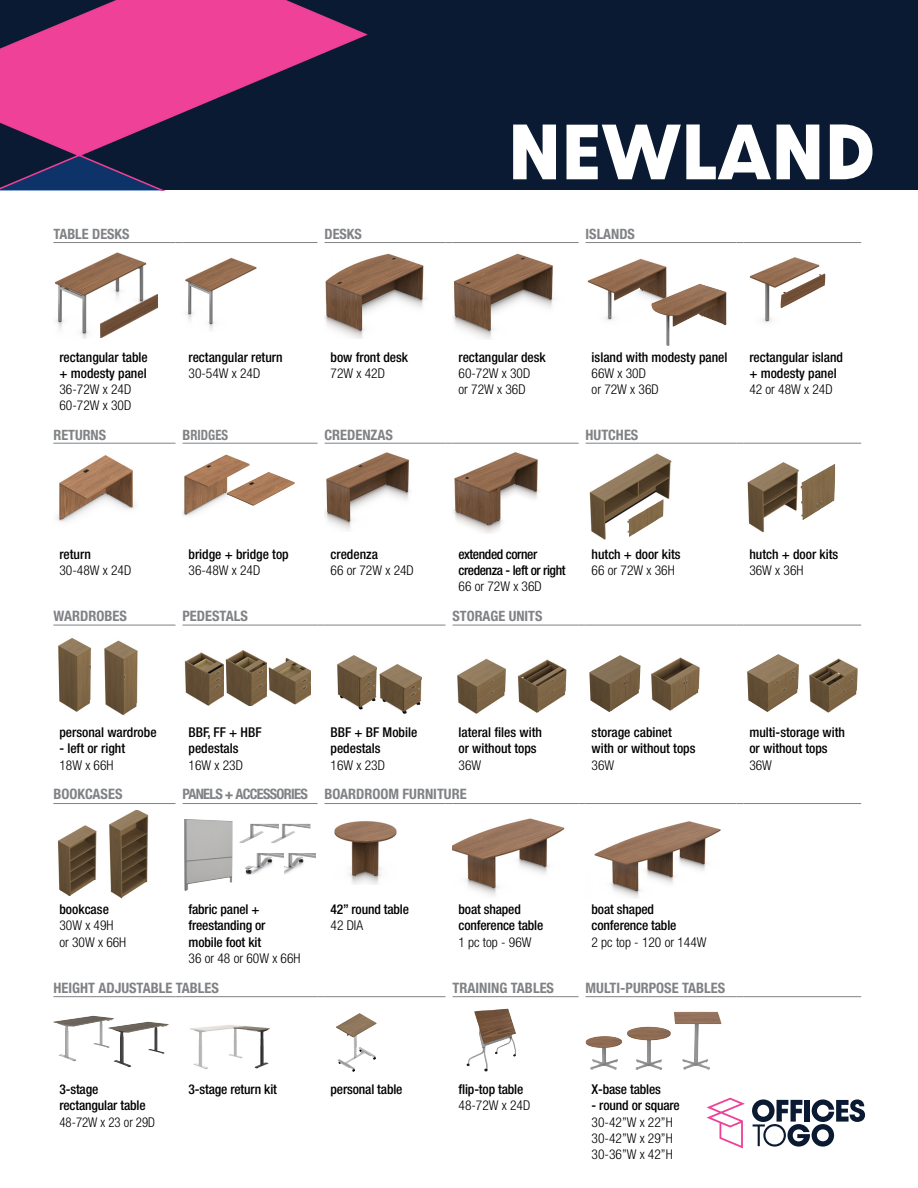
<style>
.page{position:relative;width:918px;height:1188px;background:#fff}
.page>*{position:absolute;margin:0;border:0;box-sizing:border-box;transform-origin:0 0}
.t1{font:700 66.45px "Dazzle Unicase";letter-spacing:.03em;color:#fff}
.t2{font:700 condensed 14.4px "Helvetica Neue LT Pro";color:#808285}
.t3{font:700 condensed 14.4px "Helvetica Neue LT Pro";letter-spacing:-.025em;color:#808285}
.t4{font:700 condensed 14.25px "Helvetica Neue LT Pro";color:#808285}
.t5{font:500 condensed 13.5px/16.2px "Helvetica Neue LT Pro";color:#000}
.t6{font:300 condensed 13.5px/16.2px "Helvetica Neue LT Pro";color:#000}
.t7{font:500 condensed 13.5px/16.2px "Helvetica Neue LT Pro";letter-spacing:-.03em;color:#000}
.t8{font:300 condensed 13.5px "Helvetica Neue LT Pro";color:#000;scale:.95 1}
</style>
<div class="page">
<div style="left:0;top:0;width:918px;height:190px;background:#0a1a32"></div>
<svg style="left:0;top:0;width:368px;height:190px"></svg>
<svg style="left:752px;top:1099px;width:113px;height:48px"></svg>
<svg style="left:707px;top:1098px;width:38px;height:50px"></svg>
<hr style="left:53px;top:242px;width:123px;height:1px;background:#808285">
<hr style="left:183px;top:242px;width:135px;height:1px;background:#808285">
<hr style="left:325px;top:242px;width:121px;height:1px;background:#808285">
<hr style="left:453px;top:242px;width:126px;height:1px;background:#808285">
<hr style="left:586px;top:242px;width:150px;height:1px;background:#808285">
<hr style="left:743px;top:242px;width:118px;height:1px;background:#808285">
<hr style="left:53px;top:443px;width:123px;height:1px;background:#808285">
<hr style="left:183px;top:443px;width:135px;height:1px;background:#808285">
<hr style="left:325px;top:443px;width:121px;height:1px;background:#808285">
<hr style="left:453px;top:443px;width:126px;height:1px;background:#808285">
<hr style="left:586px;top:443px;width:150px;height:1px;background:#808285">
<hr style="left:743px;top:443px;width:118px;height:1px;background:#808285">
<hr style="left:53px;top:625px;width:123px;height:1px;background:#808285">
<hr style="left:183px;top:625px;width:135px;height:1px;background:#808285">
<hr style="left:325px;top:625px;width:121px;height:1px;background:#808285">
<hr style="left:453px;top:625px;width:126px;height:1px;background:#808285">
<hr style="left:586px;top:625px;width:150px;height:1px;background:#808285">
<hr style="left:743px;top:625px;width:118px;height:1px;background:#808285">
<hr style="left:53px;top:803px;width:123px;height:1px;background:#808285">
<hr style="left:183px;top:803px;width:135px;height:1px;background:#808285">
<hr style="left:325px;top:803px;width:121px;height:1px;background:#808285">
<hr style="left:453px;top:803px;width:126px;height:1px;background:#808285">
<hr style="left:586px;top:803px;width:150px;height:1px;background:#808285">
<hr style="left:743px;top:803px;width:118px;height:1px;background:#808285">
<hr style="left:586px;top:996px;width:150px;height:1px;background:#808285">
<hr style="left:743px;top:996px;width:118px;height:1px;background:#808285">
<hr style="left:53px;top:996px;width:123px;height:1px;background:#808285">
<hr style="left:183px;top:996px;width:135px;height:1px;background:#808285">
<hr style="left:325px;top:996px;width:121px;height:1px;background:#808285">
<hr style="left:453px;top:996px;width:126px;height:1px;background:#808285">
<img style="left:55px;top:252px;width:92px;height:87px">
<img style="left:185px;top:257px;width:72px;height:73px">
<img style="left:325px;top:253px;width:100px;height:86px">
<img style="left:453px;top:253px;width:101px;height:86px">
<img style="left:587px;top:258px;width:80px;height:63px">
<img style="left:651px;top:284px;width:76px;height:62px">
<img style="left:749px;top:257px;width:71px;height:66px">
<img style="left:777px;top:273px;width:49px;height:35px">
<img style="left:56px;top:455px;width:80px;height:67px">
<img style="left:183px;top:454px;width:67px;height:62px">
<img style="left:227px;top:472px;width:68px;height:34px">
<img style="left:325px;top:452px;width:85px;height:78px">
<img style="left:453px;top:452px;width:86px;height:82px">
<img style="left:589px;top:453px;width:83px;height:87px">
<img style="left:627px;top:499px;width:37px;height:38px">
<img style="left:747px;top:462px;width:52px;height:71px">
<img style="left:800px;top:464px;width:35px;height:56px">
<img style="left:58px;top:638px;width:33px;height:74px">
<img style="left:104px;top:640px;width:34px;height:76px">
<img style="left:184px;top:652px;width:40px;height:54px">
<img style="left:225px;top:650px;width:42px;height:56px">
<img style="left:268px;top:657px;width:43px;height:48px">
<img style="left:337px;top:655px;width:40px;height:55px">
<img style="left:379px;top:664px;width:42px;height:50px">
<img style="left:517px;top:659px;width:50px;height:54px">
<img style="left:457px;top:658px;width:49px;height:56px">
<img style="left:651px;top:657px;width:49px;height:54px">
<img style="left:589px;top:655px;width:52px;height:57px">
<img style="left:809px;top:658px;width:49px;height:55px">
<img style="left:747px;top:654px;width:52px;height:58px">
<img style="left:109px;top:810px;width:40px;height:88px">
<img style="left:57px;top:825px;width:40px;height:71px">
<img style="left:271px;top:824px;width:16px;height:19px">
<img style="left:284px;top:854px;width:31px;height:21px">
<img style="left:239px;top:824px;width:16px;height:19px">
<img style="left:232px;top:854px;width:52px;height:21px">
<img style="left:184px;top:819px;width:48px;height:72px">
<img style="left:334px;top:821px;width:63px;height:64px">
<img style="left:453px;top:818px;width:112px;height:78px">
<img style="left:594px;top:821px;width:127px;height:77px">
<img style="left:53px;top:1016px;width:61px;height:45px">
<img style="left:108px;top:1022px;width:61px;height:45px">
<img style="left:190px;top:1025px;width:80px;height:44px">
<img style="left:336px;top:1014px;width:40px;height:58px">
<img style="left:466px;top:1009px;width:50px;height:63px">
<img style="left:586px;top:1027px;width:85px;height:43px">
<img style="left:674px;top:1012px;width:47px;height:58px">
<img style="left:101px;top:295px;width:56px;height:42px">
<h1 class="t1" style="left:509px;top:100px;width:367px">NEWLAND</h1>
<p class="t4" style="left:53px;top:225px;width:78px">TABLE DESKS</p>
<p class="t4" style="left:325px;top:225px;width:39px">DESKS</p>
<p class="t4" style="left:586px;top:225px;width:51px">ISLANDS</p>
<p class="t5" style="left:59px;top:349px;width:90px">rectangular table + modesty panel</p>
<p class="t6" style="left:59px;top:381px;width:73px">36-72W x 24D<br>60-72W x 30D</p>
<p class="t5" style="left:189px;top:349px;width:96px">rectangular return</p>
<p class="t6" style="left:189px;top:365px;width:73px">30-54W x 24D</p>
<p class="t5" style="left:331px;top:349px;width:79px">bow front desk</p>
<p class="t6" style="left:331px;top:365px;width:56px">72W x 42D</p>
<p class="t5" style="left:459px;top:349px;width:89px">rectangular desk</p>
<p class="t6" style="left:459px;top:365px;width:73px">60-72W x 30D or 72W x 36D</p>
<p class="t5" style="left:592px;top:349px;width:137px">island with modesty panel</p>
<p class="t6" style="left:592px;top:365px;width:69px">66W x 30D or 72W x 36D</p>
<p class="t4" style="left:53px;top:426px;width:54px">RETURNS</p>
<p class="t4" style="left:183px;top:426px;width:47px">BRIDGES</p>
<p class="t2" style="left:325px;top:426px;width:70px">CREDENZAS</p>
<p class="t2" style="left:586px;top:426px;width:54px">HUTCHES</p>
<p class="t5" style="left:749px;top:349px;width:95px">rectangular island + modesty panel</p>
<p class="t6" style="left:749px;top:381px;width:85px">42 or 48W x 24D</p>
<p class="t5" style="left:59px;top:546px;width:33px">return</p>
<p class="t6" style="left:59px;top:562px;width:73px">30-48W x 24D</p>
<p class="t5" style="left:189px;top:546px;width:102px">bridge + bridge top</p>
<p class="t6" style="left:189px;top:562px;width:73px">36-48W x 24D</p>
<p class="t5" style="left:331px;top:546px;width:49px">credenza</p>
<p class="t6" style="left:331px;top:562px;width:85px">66 or 72W x 24D</p>
<p class="t7" style="left:459px;top:546px;width:109px">extended corner credenza - left or right</p>
<p class="t6" style="left:459px;top:578px;width:85px">66 or 72W x 36D</p>
<p class="t5" style="left:592px;top:546px;width:90px">hutch + door kits</p>
<p class="t6" style="left:592px;top:562px;width:85px">66 or 72W x 36H</p>
<p class="t5" style="left:749px;top:546px;width:90px">hutch + door kits</p>
<p class="t6" style="left:749px;top:562px;width:56px">36W x 36H</p>
<p class="t2" style="left:53px;top:607px;width:75px">WARDROBES</p>
<p class="t2" style="left:183px;top:607px;width:67px">PEDESTALS</p>
<p class="t4" style="left:453px;top:607px;width:91px">STORAGE UNITS</p>
<p class="t5" style="left:59px;top:724px;width:99px">personal wardrobe</p>
<p class="t5" style="left:59px;top:740px;width:67px">- left or right</p>
<p class="t6" style="left:59px;top:757px;width:56px">18W x 66H</p>
<p class="t5" style="left:189px;top:724px;width:75px">BBF, FF + HBF pedestals</p>
<p class="t6" style="left:189px;top:757px;width:56px">16W x 23D</p>
<p class="t5" style="left:331px;top:724px;width:88px">BBF + BF Mobile pedestals</p>
<p class="t6" style="left:331px;top:757px;width:56px">16W x 23D</p>
<p class="t5" style="left:459px;top:724px;width:85px">lateral files with or without tops</p>
<p class="t6" style="left:459px;top:757px;width:24px">36W</p>
<p class="t2" style="left:53px;top:786px;width:71px">BOOKCASES</p>
<p class="t3" style="left:183px;top:786px;width:286px">PANELS + ACCESSORIES BOARDROOM FURNITURE</p>
<p class="t5" style="left:592px;top:724px;width:105px">storage cabinet with or without tops</p>
<p class="t6" style="left:592px;top:757px;width:24px">36W</p>
<p class="t5" style="left:749px;top:724px;width:97px">multi-storage with or without tops</p>
<p class="t6" style="left:749px;top:757px;width:24px">36W</p>
<p class="t5" style="left:59px;top:901px;width:51px">bookcase</p>
<p class="t6" style="left:59px;top:917px;width:68px">30W x 49H or 30W x 66H</p>
<p class="t5" style="left:189px;top:901px;width:79px">fabric panel + freestanding or mobile foot kit</p>
<p class="t6" style="left:189px;top:950px;width:114px">36 or 48 or 60W x 66H</p>
<p class="t5" style="left:331px;top:901px;width:80px">42” round table</p>
<p class="t6" style="left:331px;top:917px;width:34px">42 DIA</p>
<p class="t5" style="left:459px;top:901px;width:86px">boat shaped conference table</p>
<p class="t6" style="left:459px;top:934px;width:75px">1 pc top - 96W</p>
<p class="t5" style="left:592px;top:901px;width:86px">boat shaped conference table</p>
<p class="t6" style="left:592px;top:934px;width:117px">2 pc top - 120 or 144W</p>
<p class="t2" style="left:53px;top:979px;width:167px">HEIGHT ADJUSTABLE TABLES</p>
<p class="t2" style="left:453px;top:979px;width:103px">TRAINING TABLES</p>
<p class="t2" style="left:586px;top:979px;width:141px">MULTI-PURPOSE TABLES</p>
<p class="t5" style="left:59px;top:1081px;width:88px">3-stage rectangular table</p>
<p class="t8" style="left:59px;top:1114px;width:102px">48-72W x 23 or 29D</p>
<p class="t5" style="left:189px;top:1081px;width:90px">3-stage return kit</p>
<p class="t5" style="left:331px;top:1081px;width:73px">personal table</p>
<p class="t5" style="left:459px;top:1081px;width:66px">flip-top table</p>
<p class="t6" style="left:459px;top:1097px;width:73px">48-72W x 24D</p>
<p class="t5" style="left:592px;top:1081px;width:71px">X-base tables</p>
<p class="t5" style="left:592px;top:1097px;width:90px">- round or square</p>
<p class="t6" style="left:592px;top:1114px;width:83px;text-align:justify">30-42”W x 22”H 30-42”W x 29”H 30-36”W x 42”H</p>
</div>
